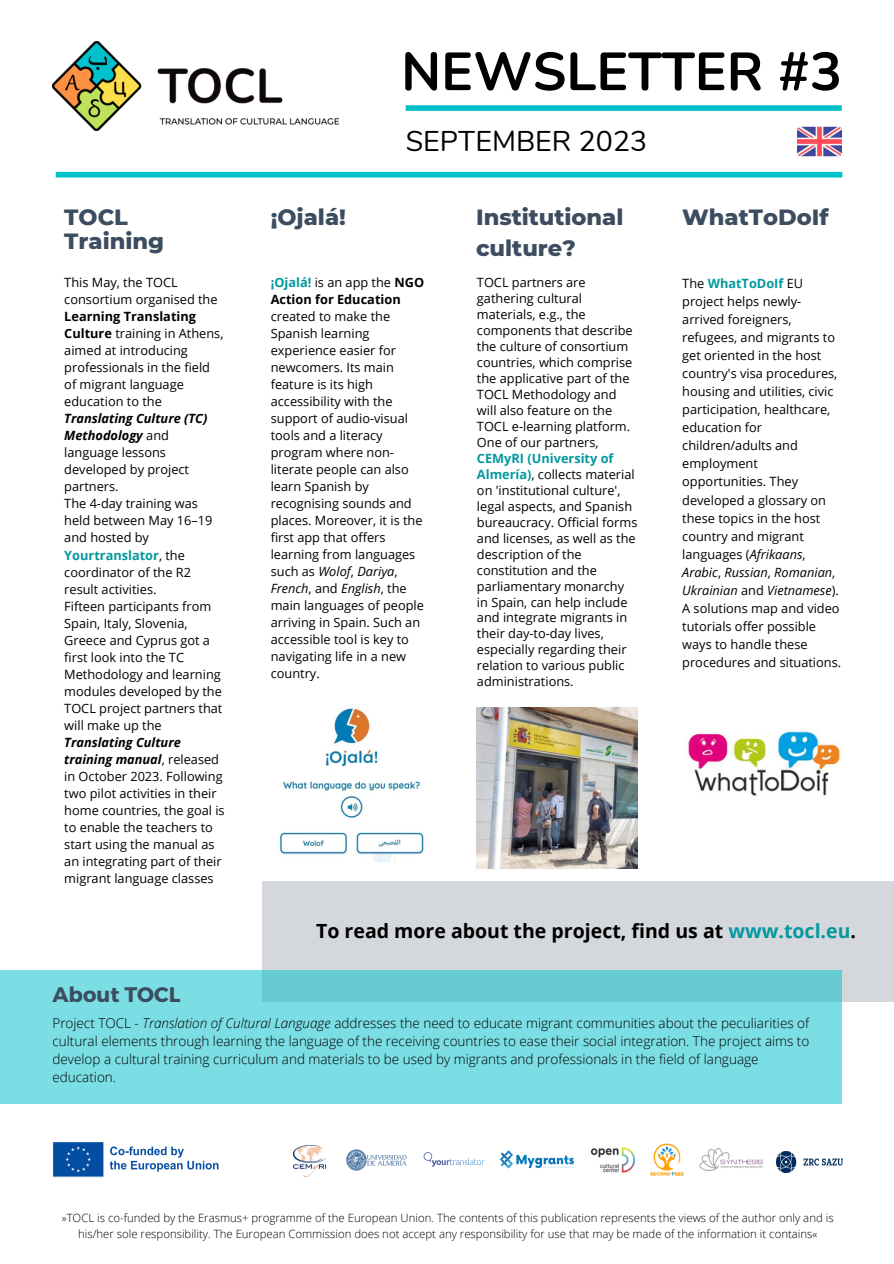
<style>
.page{position:relative;width:894px;height:1264px;background:#fff}
.page>*{position:absolute;margin:0;border:0;box-sizing:border-box;transform-origin:0 0}
.t1{font:700 53.4px "Nunito";color:#000}
.t2{font:28.5px "Nunito";color:#000}
.t3{font:800 22.5px/24.8px "Montserrat";color:#3d4d60}
.t4{font:700 21px "Montserrat";color:#3d4d60}
.t5{font:700 19.5px "Open Sans";color:#000}
.t6{font:300 13.5px/18px "Open Sans";color:#000}
.t7{font:12.75px/17px "Open Sans";color:#000}
.t8{font:300 11.4px/15.1px "Open Sans";color:#000;text-align:center}
.s1{font-weight:700}
.s2{font-weight:700;font-style:italic}
.s3{font-weight:700;color:#03989e}
.s4{font-style:italic}
.s5{color:#03989e}
</style>
<div class="page">
<img style="left:52px;top:41px;width:286px;height:89px">
<div style="left:56px;top:172px;width:786px;height:5px;background:#00c1cb"></div>
<div style="left:405px;top:105px;width:436px;height:6px;background:#00c1cb"></div>
<img style="left:52px;top:1142px;width:167px;height:36px">
<img style="left:797px;top:126px;width:44px;height:31px">
<div style="left:262px;top:881px;width:631px;height:120px;background:#d4d7dc"></div>
<img style="left:688px;top:729px;width:153px;height:67px">
<div style="left:0;top:969px;width:841px;height:134px;background:linear-gradient(to bottom,#6fd3db,#7fe2e8)"></div>
<img style="left:423px;top:1152px;width:61px;height:14px">
<img style="left:499px;top:1150px;width:75px;height:19px">
<img style="left:590px;top:1147px;width:45px;height:26px">
<img style="left:650px;top:1143px;width:34px;height:32px">
<img style="left:699px;top:1148px;width:63px;height:22px">
<img style="left:346px;top:1149px;width:61px;height:22px">
<img style="left:776px;top:1151px;width:66px;height:20px">
<img style="left:293px;top:1145px;width:34px;height:32px">
<img style="left:279px;top:708px;width:145px;height:153px">
<img style="left:477px;top:707px;width:160px;height:161px">
<p class="t1" style="left:401px;top:36px;width:442px">NEWSLETTER #3</p>
<p class="t2" style="left:405px;top:122px;width:243px">SEPTEMBER 2023</p>
<p class="t3" style="left:271px;top:204px;width:77px">¡Ojalá!</p>
<p class="t3" style="left:476px;top:201px;width:149px;line-height:31.5px">Institutional culture?</p>
<p class="t3" style="left:64px;top:204px;width:101px">TOCL<br>Training</p>
<p class="t3" style="left:682px;top:204px;width:148px">WhatToDoIf</p>
<p class="t7" style="left:64px;top:274px;width:161px">This May, the TOCL consortium organised the<br><span class="s1">Learning Translating<br>Culture</span> training in Athens, aimed at introducing professionals in the field of migrant language education to the<br><span class="s2">Translating Culture (TC)<br>Methodology</span> and language lessons developed by project partners.</p>
<p class="t7" style="left:64px;top:495px;width:149px">The 4-day training was held between May 16–19 and hosted by<br><span class="s3">Yourtranslator</span>, the coordinator of the R2 result activities.</p>
<p class="t7" style="left:64px;top:597px;width:162px">Fifteen participants from<br>Spain, Italy, Slovenia,<br>Greece and Cyprus got a first look into the TC<br>Methodology and learning modules developed by the<br>TOCL project partners that will make up the<br><span class="s2">Translating Culture training manual</span>, released in October 2023. Following two pilot activities in their home countries, the goal is to enable the teachers to start using the manual as an integrating part of their migrant language classes</p>
<p class="t4" style="left:52px;top:981px;width:129px">About TOCL</p>
<p class="t7" style="left:271px;top:273px;width:155px"><span class="s3">¡Ojalá!</span> is an app the <span class="s1">NGO<br>Action for Education </span>created to make the<br>Spanish learning experience easier for newcomers. Its main feature is its high accessibility with the support of audio-visual tools and a literacy program where non&shy;literate people can also learn Spanish by recognising sounds and places. Moreover, it is the first app that offers learning from languages such as <span class="s4">Wolof</span>, <span class="s4">Dariya</span>,<br><span class="s4">French</span>, and <span class="s4">English</span>, the main languages of people arriving in Spain. Such an accessible tool is key to navigating life in a new country.</p>
<p class="t7" style="left:477px;top:274px;width:162px;line-height:15.9px">TOCL partners are gathering cultural materials, e.g., the components that describe the culture of consortium countries, which comprise the applicative part of the<br>TOCL Methodology and will also feature on the<br>TOCL e-learning platform.<br>One of our partners,<br><span class="s3">CEMyRI (University of<br>Almería)</span>, collects material on 'institutional culture', legal aspects, and Spanish bureaucracy. Official forms and licenses, as well as the description of the constitution and the parliamentary monarchy in Spain, can help include and integrate migrants in their day-to-day lives, especially regarding their relation to various public administrations.</p>
<p class="t7" style="left:682px;top:273px;width:160px;line-height:18.1px">The <span class="s3">WhatToDoIf</span> EU project helps newly&shy;arrived foreigners, refugees, and migrants to get oriented in the host country's visa procedures, housing and utilities, civic participation, healthcare, education for children/adults and employment opportunities. They developed a glossary on these topics in the host country and migrant languages (<span class="s4">Afrikaans</span>,<br><span class="s4">Arabic</span>, <span class="s4">Russian</span>, <span class="s4">Romanian</span>,<br><span class="s4">Ukrainian</span> and <span class="s4">Vietnamese</span>).<br>A solutions map and video tutorials offer possible ways to handle these procedures and situations.</p>
<p class="t5" style="left:316px;top:917px;width:541px">To read more about the project, find us at <span class="s5">www.tocl.eu</span>.</p>
<p class="t6" style="left:52px;top:1013px;width:758px">Project TOCL - <span class="s4">Translation of Cultural Language</span> addresses the need to educate migrant communities about the peculiarities of cultural elements through learning the language of the receiving countries to ease their social integration. The project aims to develop a cultural training curriculum and materials to be used by migrants and professionals in the field of language education.</p>
<p class="t8" style="left:62px;top:1210px;width:773px">»TOCL is co-funded by the Erasmus+ programme of the European Union. The contents of this publication represents the views of the author only and is his/her sole responsibility. The European Commission does not accept any responsibility for use that may be made of the information it contains«</p>
</div>
